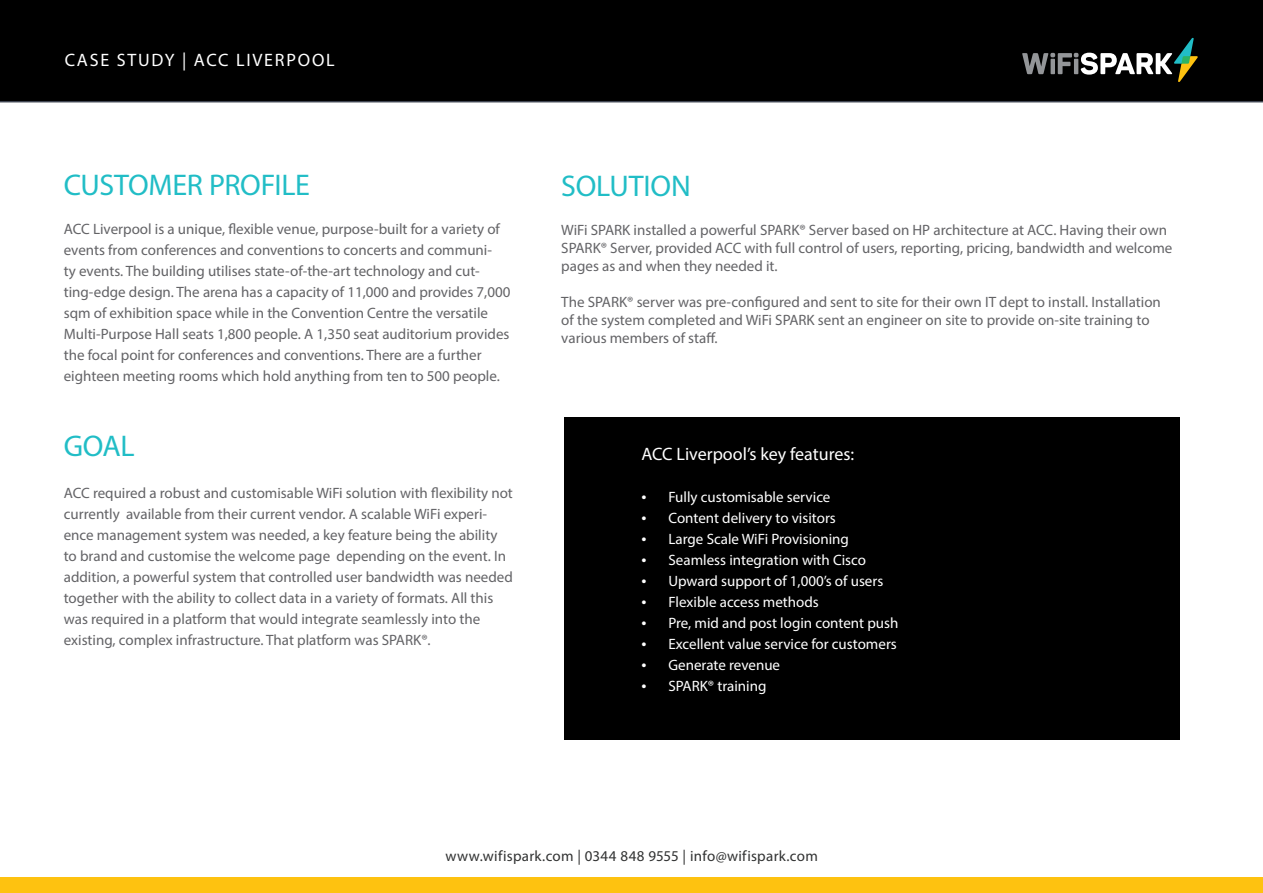
<style>
.page{position:relative;width:1263px;height:893px;background:#fff}
.page>*{position:absolute;margin:0;border:0;box-sizing:border-box;transform-origin:0 0}
.About{font:30px "Myriad Pro";letter-spacing:-.01em;color:#21bdc6}
.t1{font:18px "Myriad Pro";color:#fff}
.t2{font:18px "Myriad Pro";letter-spacing:.1em;color:#fff}
.t3{font:15px/21px "Myriad Pro";color:#636366}
.t4{font:15px "Myriad Pro";color:#fff}
.Web{font:15px "Myriad Pro";letter-spacing:.02em;color:#313232}
.s1{font-size:18px}
</style>
<div class="page">
<div style="left:565px;top:418px;width:615px;height:322px;background:#000"></div>
<div style="left:0;top:0;width:1263px;height:102px;background:#000"></div>
<svg style="left:1022px;top:38px;width:176px;height:44px;background:#373a36"></svg>
<hr style="left:1074px;top:59px;width:4px;height:15px;background:#939598">
<div style="left:0;top:878px;width:1263px;height:15px;background:#fec210"></div>
<p class="t2" style="left:65px;top:49px;width:272px">CASE STUDY | ACC LIVERPOOL</p>
<p class="About" style="left:64px;top:167px;width:248px">CUSTOMER PROFILE</p>
<p class="t3" style="left:64px;top:219px;width:448px">ACC Liverpool is a unique, flexible venue, purpose-built for a variety of events from conferences and conventions to concerts and communi-<br>ty events. The building utilises state-of-the-art technology and cut&shy;ting-edge design. The arena has a capacity of 11,000 and provides 7,000 sqm of exhibition space while in the Convention Centre the versatile Multi-Purpose Hall seats 1,800 people. A 1,350 seat auditorium provides the focal point for conferences and conventions. There are a further eighteen meeting rooms which hold anything from ten to 500 people.</p>
<p class="About" style="left:64px;top:428px;width:72px">GOAL</p>
<p class="t3" style="left:64px;top:483px;width:451px">ACC required a robust and customisable WiFi solution with flexibility not currently available from their current vendor. A scalable WiFi experi&shy;ence management system was needed, a key feature being the ability to brand and customise the welcome page depending on the event. In addition, a powerful system that controlled user bandwidth was needed together with the ability to collect data in a variety of formats. All this was required in a platform that would integrate seamlessly into the existing, complex infrastructure. That platform was SPARK®.</p>
<p class="About" style="left:561px;top:168px;width:131px">SOLUTION</p>
<p class="t3" style="left:561px;top:221px;width:613px;line-height:18px">WiFi SPARK installed a powerful SPARK® Server based on HP architecture at ACC. Having their own<br>SPARK® Server, provided ACC with full control of users, reporting, pricing, bandwidth and welcome pages as and when they needed it.</p>
<p class="t3" style="left:561px;top:293px;width:601px;line-height:18px">The SPARK® server was pre-configured and sent to site for their own IT dept to install. Installation of the system completed and WiFi SPARK sent an engineer on site to provide on-site training to various members of staff.</p>
<p class="t1" style="left:641px;top:443px;width:214px">ACC Liverpool’s key features:</p>
<p class="t4" style="left:641px;top:488px;width:190px"><span class="s1">•</span> Fully customisable service</p>
<p class="t4" style="left:641px;top:509px;width:196px"><span class="s1">•</span> Content delivery to visitors</p>
<p class="t4" style="left:641px;top:530px;width:209px"><span class="s1">•</span> Large Scale WiFi Provisioning</p>
<p class="t4" style="left:641px;top:551px;width:226px"><span class="s1">•</span> Seamless integration with Cisco</p>
<p class="t4" style="left:641px;top:572px;width:243px"><span class="s1">•</span> Upward support of 1,000’s of users</p>
<p class="t4" style="left:641px;top:593px;width:179px"><span class="s1">•</span> Flexible access methods</p>
<p class="t4" style="left:641px;top:614px;width:258px"><span class="s1">•</span> Pre, mid and post login content push</p>
<p class="t4" style="left:641px;top:635px;width:257px"><span class="s1">•</span> Excellent value service for customers</p>
<p class="t4" style="left:641px;top:656px;width:140px"><span class="s1">•</span> Generate revenue</p>
<p class="t4" style="left:641px;top:677px;width:127px"><span class="s1">•</span> SPARK® training</p>
<p class="Web" style="left:445px;top:846px;width:374px">www.wifispark.com | 0344 848 9555 | info@wifispark.com</p>
</div>
